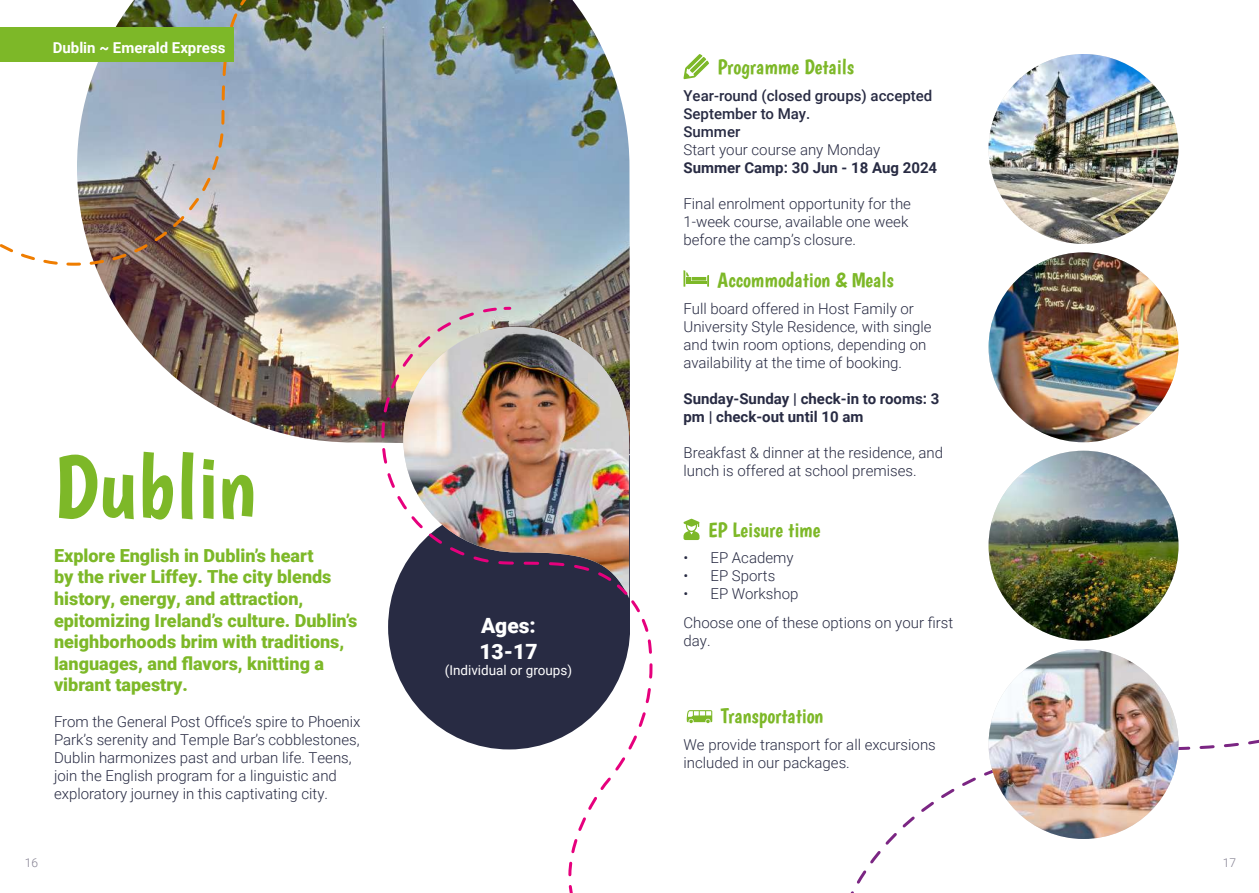
<style>
.page{position:relative;width:1259px;height:893px;background:#fff}
.page>*{position:absolute;margin:0;border:0;box-sizing:border-box;transform-origin:0 0}
.t1{font:90px "Boogaloo";color:#7db828}
.t2{font:21px "Boogaloo";color:#7db828}
.t3{font:900 21px/25.2px "Roboto";color:#fff}
.t4{font:900 18px/21.6px "Roboto";color:#7db828}
.t5{font:300 15px/18px "Roboto";color:#282b43}
.t6{font:700 15px/18px "Roboto";color:#282b43}
.t7{font:500 15px/18px "Roboto";color:#282b43}
.t8{font:700 15px "Roboto";color:#fff}
.t9{font:13.5px "Roboto";color:#fff}
.t10{font:300 12px "Roboto";color:#827e8f}
</style>
<div class="page">
<img style="left:95px;top:0;width:535px;height:443px">
<svg style="left:850px;top:649px;width:409px;height:244px"></svg>
<svg style="left:683px;top:54px;width:26px;height:25px"></svg>
<img style="left:0;top:0;width:298px;height:267px">
<img style="left:988px;top:54px;width:190px;height:190px;border-radius:95px">
<svg style="left:683px;top:270px;width:26px;height:17px"></svg>
<svg style="left:686px;top:710px;width:26px;height:13px"></svg>
<svg style="left:683px;top:519px;width:16px;height:21px"></svg>
<div style="left:0;top:28px;width:234px;height:34px;background:#7db828"></div>
<img style="left:988px;top:252px;width:190px;height:190px;border-radius:95px">
<img style="left:988px;top:451px;width:190px;height:190px;border-radius:95px">
<img style="left:988px;top:649px;width:190px;height:190px;border-radius:95px">
<img style="left:382px;top:305px;width:271px;height:588px">
<p class="t8" style="left:53px;top:37px;width:174px">Dublin ~ Emerald Express</p>
<h1 class="t1" style="left:54px;top:433px;width:204px">Dublin</h1>
<p class="t4" style="left:54px;top:544px;width:305px">Explore English in Dublin’s heart<br>by the river Liffey. The city blends history, energy, and attraction, epitomizing Ireland’s culture. Dublin’s neighborhoods brim with traditions, languages, and flavors, knitting a vibrant tapestry.</p>
<p class="t5" style="left:54px;top:712px;width:308px">From the General Post Office’s spire to Phoenix Park’s serenity and Temple Bar’s cobblestones, Dublin harmonizes past and urban life. Teens, join the English program for a linguistic and exploratory journey in this captivating city.</p>
<h2 class="t3" style="left:479px;top:612px;width:60px">Ages:<br>13-17</h2>
<p class="t9" style="left:445px;top:660px;width:129px">(Individual or groups)</p>
<h2 class="t2" style="left:717px;top:54px;width:138px">Programme Details</h2>
<p class="t7" style="left:683px;top:86px;width:250px">Year-round (closed groups) accepted<br>September to May.<br>Summer</p>
<p class="t5" style="left:683px;top:140px;width:198px">Start your course any Monday</p>
<p class="t6" style="left:683px;top:158px;width:255px">Summer Camp: 30 Jun - 18 Aug 2024</p>
<p class="t5" style="left:683px;top:194px;width:229px">Final enrolment opportunity for the<br>1-week course, available one week before the camp’s closure.</p>
<h2 class="t2" style="left:717px;top:267px;width:178px">Accommodation &amp; Meals</h2>
<p class="t5" style="left:683px;top:299px;width:250px">Full board offered in Host Family or University Style Residence, with single and twin room options, depending on availability at the time of booking.</p>
<p class="t6" style="left:683px;top:389px;width:257px">Sunday-Sunday | check-in to rooms: 3 pm | check-out until 10 am</p>
<p class="t5" style="left:683px;top:443px;width:261px">Breakfast &amp; dinner at the residence, and lunch is offered at school premises.</p>
<h2 class="t2" style="left:708px;top:517px;width:114px">EP Leisure time</h2>
<p class="t5" style="left:683px;top:548px;width:112px">• EP Academy</p>
<p class="t5" style="left:683px;top:566px;width:93px">• EP Sports</p>
<p class="t5" style="left:683px;top:579px;width:271px;line-height:28.8px">• EP Workshop<br>Choose one of these options on your first</p>
<p class="t5" style="left:683px;top:631px;width:29px">day.</p>
<h2 class="t2" style="left:721px;top:703px;width:104px">Transportation</h2>
<p class="t5" style="left:683px;top:735px;width:254px">We provide transport for all excursions included in our packages.</p>
<p class="t10" style="left:25px;top:854px;width:15px">16</p>
<p class="t10" style="left:1222px;top:854px;width:15px">17</p>
</div>
